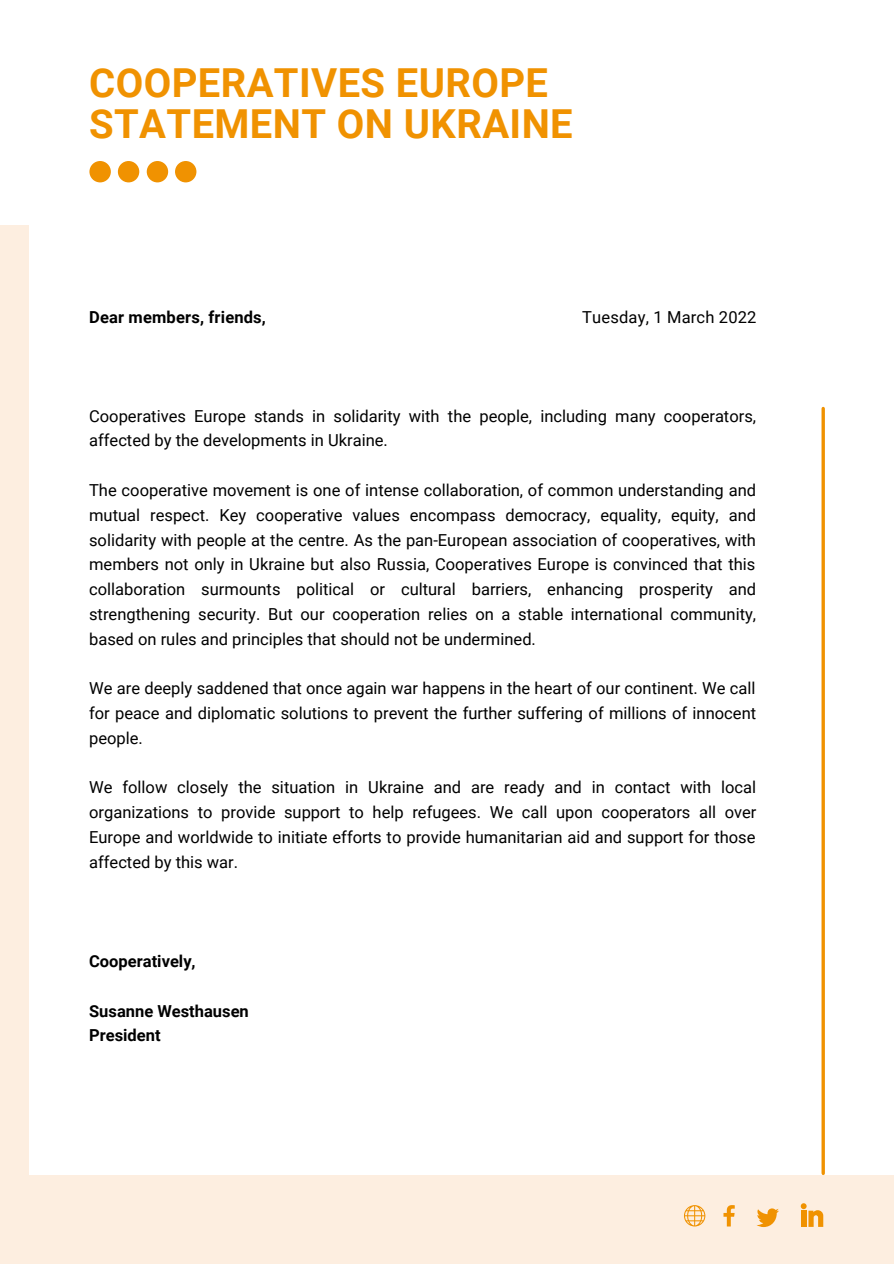
<style>
.page{position:relative;width:894px;height:1264px;background:#fff}
.page>*{position:absolute;margin:0;border:0;box-sizing:border-box;transform-origin:0 0}
.t1{font:700 39.9px "Roboto";letter-spacing:.01em;color:#f09201}
.t2{font:16.5px/24.8px "Roboto";color:#000;text-align:justify}
.t3{font:700 16.5px "Roboto";color:#000}
</style>
<div class="page">
<div style="left:0;top:225px;width:29px;height:1001px;background:#fdeee0"></div>
<div style="left:118px;top:161px;width:21px;height:21px;background:#f09201;border-radius:50%"></div>
<div style="left:147px;top:161px;width:21px;height:21px;background:#f09201;border-radius:50%"></div>
<div style="left:175px;top:161px;width:21px;height:21px;background:#f09201;border-radius:50%"></div>
<div style="left:89px;top:161px;width:22px;height:21px;background:#f09201;border-radius:50%"></div>
<div style="left:0;top:1175px;width:893px;height:88px;background:#fdeee0"></div>
<svg style="left:800px;top:1203px;width:23px;height:23px"></svg>
<svg style="left:756px;top:1208px;width:22px;height:18px"></svg>
<svg style="left:723px;top:1205px;width:11px;height:21px"></svg>
<svg style="left:684px;top:1205px;width:21px;height:21px"></svg>
<hr style="left:821px;top:408px;width:3px;height:765px;background:#f09201">
<p class="t1" style="left:89px;top:60px;width:460px">COOPERATIVES EUROPE</p>
<p class="t1" style="left:89px;top:101px;width:485px">STATEMENT ON UKRAINE</p>
<p class="t3" style="left:89px;top:307px;width:178px">Dear members, friends,</p>
<p class="t2" style="left:582px;top:305px;width:176px">Tuesday, 1 March 2022</p>
<p class="t2" style="left:89px;top:403px;width:668px">Cooperatives Europe stands in solidarity with the people, including many cooperators, affected by the developments in Ukraine.</p>
<p class="t2" style="left:89px;top:478px;width:668px">The cooperative movement is one of intense collaboration, of common understanding and mutual respect. Key cooperative values encompass democracy, equality, equity, and solidarity with people at the centre. As the pan-European association of cooperatives, with members not only in Ukraine but also Russia, Cooperatives Europe is convinced that this collaboration surmounts political or cultural barriers, enhancing prosperity and strengthening security. But our cooperation relies on a stable international community, based on rules and principles that should not be undermined.</p>
<p class="t2" style="left:89px;top:676px;width:668px">We are deeply saddened that once again war happens in the heart of our continent. We call for peace and diplomatic solutions to prevent the further suffering of millions of innocent people.</p>
<p class="t2" style="left:89px;top:775px;width:668px">We follow closely the situation in Ukraine and are ready and in contact with local organizations to provide support to help refugees. We call upon cooperators all over Europe and worldwide to initiate efforts to provide humanitarian aid and support for those affected by this war.</p>
<p class="t3" style="left:89px;top:951px;width:108px">Cooperatively,</p>
<p class="t3" style="left:89px;top:1001px;width:161px">Susanne Westhausen</p>
<p class="t3" style="left:89px;top:1025px;width:73px">President</p>
</div>
